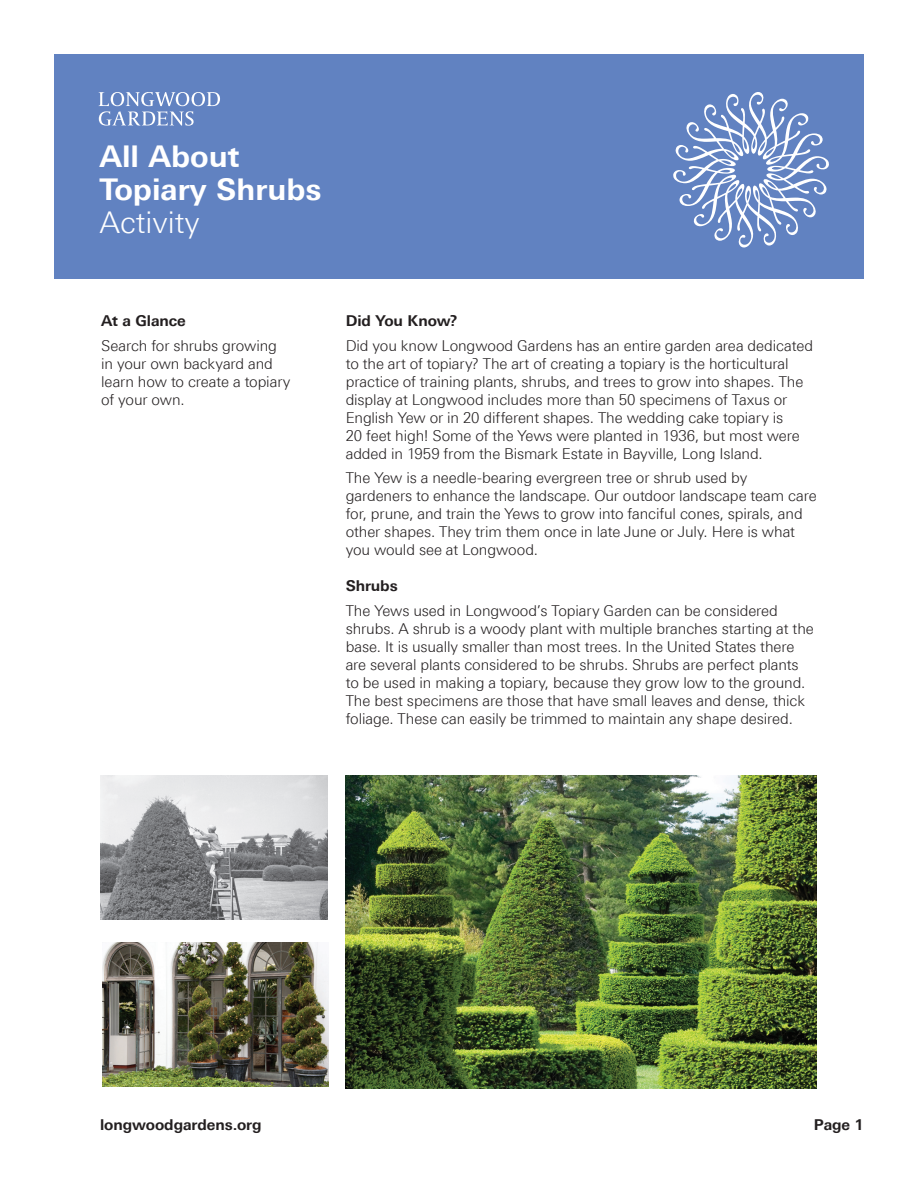
<style>
.page{position:relative;width:918px;height:1188px;background:#fff}
.page>*{position:absolute;margin:0;border:0;box-sizing:border-box;transform-origin:0 0}
.t1{font:700 30px/33px "Linotype Univers 630";color:#fff}
.t2{font:300 30px "Linotype Univers 330";color:#fff}
.t3{font:300 15px/18px "Linotype Univers 330";letter-spacing:-.01em;color:#231f20}
.t4{font:700 15px "Linotype Univers 630";letter-spacing:-.005em;color:#231f20}
</style>
<div class="page">
<div style="left:54px;top:54px;width:810px;height:225px;background:#6182c1"></div>
<svg style="left:99px;top:92px;width:121px;height:34px"></svg>
<svg style="left:673px;top:92px;width:156px;height:156px"></svg>
<img style="left:100px;top:775px;width:228px;height:145px">
<img style="left:346px;top:775px;width:471px;height:313px">
<img style="left:102px;top:942px;width:227px;height:145px">
<h1 class="t1" style="left:99px;top:140px;width:224px">All About<br>Topiary Shrubs</h1>
<h1 class="t2" style="left:99px;top:205px;width:102px">Activity</h1>
<p class="t4" style="left:101px;top:312px;width:86px">At a Glance</p>
<p class="t3" style="left:101px;top:336px;width:191px">Search for shrubs growing in your own backyard and learn how to create a topiary of your own.</p>
<p class="t4" style="left:346px;top:312px;width:113px">Did You Know?</p>
<p class="t3" style="left:346px;top:336px;width:469px">Did you know Longwood Gardens has an entire garden area dedicated to the art of topiary? The art of creating a topiary is the horticultural practice of training plants, shrubs, and trees to grow into shapes. The display at Longwood includes more than 50 specimens of Taxus or English Yew or in 20 different shapes. The wedding cake topiary is<br>20 feet high! Some of the Yews were planted in 1936, but most were added in 1959 from the Bismark Estate in Bayville, Long Island.</p>
<p class="t3" style="left:346px;top:469px;width:473px">The Yew is a needle-bearing evergreen tree or shrub used by gardeners to enhance the landscape. Our outdoor landscape team care for, prune, and train the Yews to grow into fanciful cones, spirals, and other shapes. They trim them once in late June or July. Here is what you would see at Longwood.</p>
<p class="t4" style="left:346px;top:577px;width:53px">Shrubs</p>
<p class="t3" style="left:346px;top:602px;width:470px">The Yews used in Longwood’s Topiary Garden can be considered shrubs. A shrub is a woody plant with multiple branches starting at the base. It is usually smaller than most trees. In the United States there are several plants considered to be shrubs. Shrubs are perfect plants to be used in making a topiary, because they grow low to the ground.<br>The best specimens are those that have small leaves and dense, thick foliage. These can easily be trimmed to maintain any shape desired.</p>
<p class="t4" style="left:100px;top:1115px;width:163px">longwoodgardens.org</p>
<p class="t4" style="left:814px;top:1115px;width:52px">Page 1</p>
</div>
